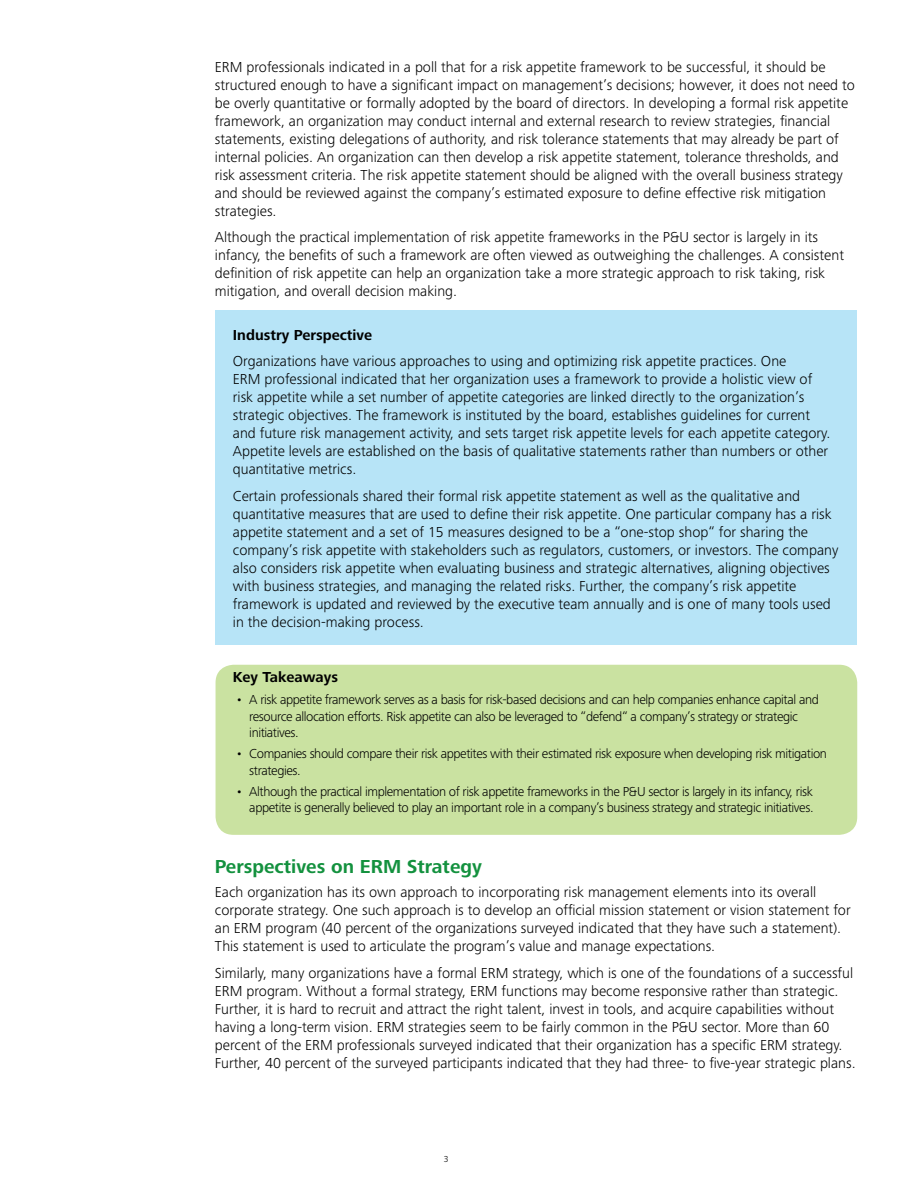
<style>
.page{position:relative;width:918px;height:1188px;background:#fff}
.page>*{position:absolute;margin:0;border:0;box-sizing:border-box;transform-origin:0 0}
.t1{font:700 19.5px "Frutiger Next Pro";color:#13913e}
.t2{font:300 15px/18px "Frutiger Next Pro";color:#000}
.t3{font:700 15px "Frutiger Next Pro";color:#000}
.t4{font:300 13.5px/16.2px "Frutiger Next Pro";letter-spacing:-.03em;color:#000}
.t5{font:300 9px "Frutiger Next Pro";color:#000}
</style>
<div class="page">
<div style="left:215px;top:311px;width:642px;height:334px;background:#b7e4f7"></div>
<div style="left:216px;top:665px;width:641px;height:170px;background:#cae2a1;border-radius:18px"></div>
<p class="t2" style="left:215px;top:58px;width:642px">ERM professionals indicated in a poll that for a risk appetite framework to be successful, it should be structured enough to have a significant impact on management’s decisions; however, it does not need to be overly quantitative or formally adopted by the board of directors. In developing a formal risk appetite framework, an organization may conduct internal and external research to review strategies, financial statements, existing delegations of authority, and risk tolerance statements that may already be part of internal policies. An organization can then develop a risk appetite statement, tolerance thresholds, and risk assessment criteria. The risk appetite statement should be aligned with the overall business strategy and should be reviewed against the company’s estimated exposure to define effective risk mitigation strategies.</p>
<p class="t2" style="left:215px;top:228px;width:631px">Although the practical implementation of risk appetite frameworks in the P&amp;U sector is largely in its infancy, the benefits of such a framework are often viewed as outweighing the challenges. A consistent definition of risk appetite can help an organization take a more strategic approach to risk taking, risk mitigation, and overall decision making.</p>
<p class="t3" style="left:233px;top:326px;width:141px">Industry Perspective</p>
<p class="t2" style="left:233px;top:352px;width:599px">Organizations have various approaches to using and optimizing risk appetite practices. One<br>ERM professional indicated that her organization uses a framework to provide a holistic view of risk appetite while a set number of appetite categories are linked directly to the organization’s strategic objectives. The framework is instituted by the board, establishes guidelines for current and future risk management activity, and sets target risk appetite levels for each appetite category.<br>Appetite levels are established on the basis of qualitative statements rather than numbers or other quantitative metrics.</p>
<p class="t2" style="left:233px;top:487px;width:607px">Certain professionals shared their formal risk appetite statement as well as the qualitative and quantitative measures that are used to define their risk appetite. One particular company has a risk appetite statement and a set of 15 measures designed to be a “one-stop shop“ for sharing the company’s risk appetite with stakeholders such as regulators, customers, or investors. The company also considers risk appetite when evaluating business and strategic alternatives, aligning objectives with business strategies, and managing the related risks. Further, the company’s risk appetite framework is updated and reviewed by the executive team annually and is one of many tools used in the decision-making process.</p>
<p class="t3" style="left:233px;top:669px;width:107px">Key Takeaways</p>
<p class="t4" style="left:249px;top:692px;width:571px;text-indent:-14px">• A risk appetite framework serves as a basis for risk-based decisions and can help companies enhance capital and resource allocation efforts. Risk appetite can also be leveraged to “defend“ a company’s strategy or strategic initiatives.</p>
<p class="t4" style="left:249px;top:746px;width:579px;text-indent:-14px">• Companies should compare their risk appetites with their estimated risk exposure when developing risk mitigation strategies.</p>
<p class="t4" style="left:236px;top:784px;width:579px;text-align:right">• Although the practical implementation of risk appetite frameworks in the P&amp;U sector is largely in its infancy, risk appetite is generally believed to play an important role in a company’s business strategy and strategic initiatives.</p>
<h1 class="t1" style="left:215px;top:856px;width:268px">Perspectives on ERM Strategy</h1>
<p class="t2" style="left:215px;top:883px;width:637px">Each organization has its own approach to incorporating risk management elements into its overall corporate strategy. One such approach is to develop an official mission statement or vision statement for an ERM program (40 percent of the organizations surveyed indicated that they have such a statement).<br>This statement is used to articulate the program’s value and manage expectations.</p>
<p class="t2" style="left:215px;top:964px;width:642px">Similarly, many organizations have a formal ERM strategy, which is one of the foundations of a successful ERM program. Without a formal strategy, ERM functions may become responsive rather than strategic.<br>Further, it is hard to recruit and attract the right talent, invest in tools, and acquire capabilities without having a long-term vision. ERM strategies seem to be fairly common in the P&amp;U sector. More than 60 percent of the ERM professionals surveyed indicated that their organization has a specific ERM strategy.<br>Further, 40 percent of the surveyed participants indicated that they had three- to five-year strategic plans.</p>
<p class="t5" style="left:444px;top:1154px;width:6px">3</p>
</div>
